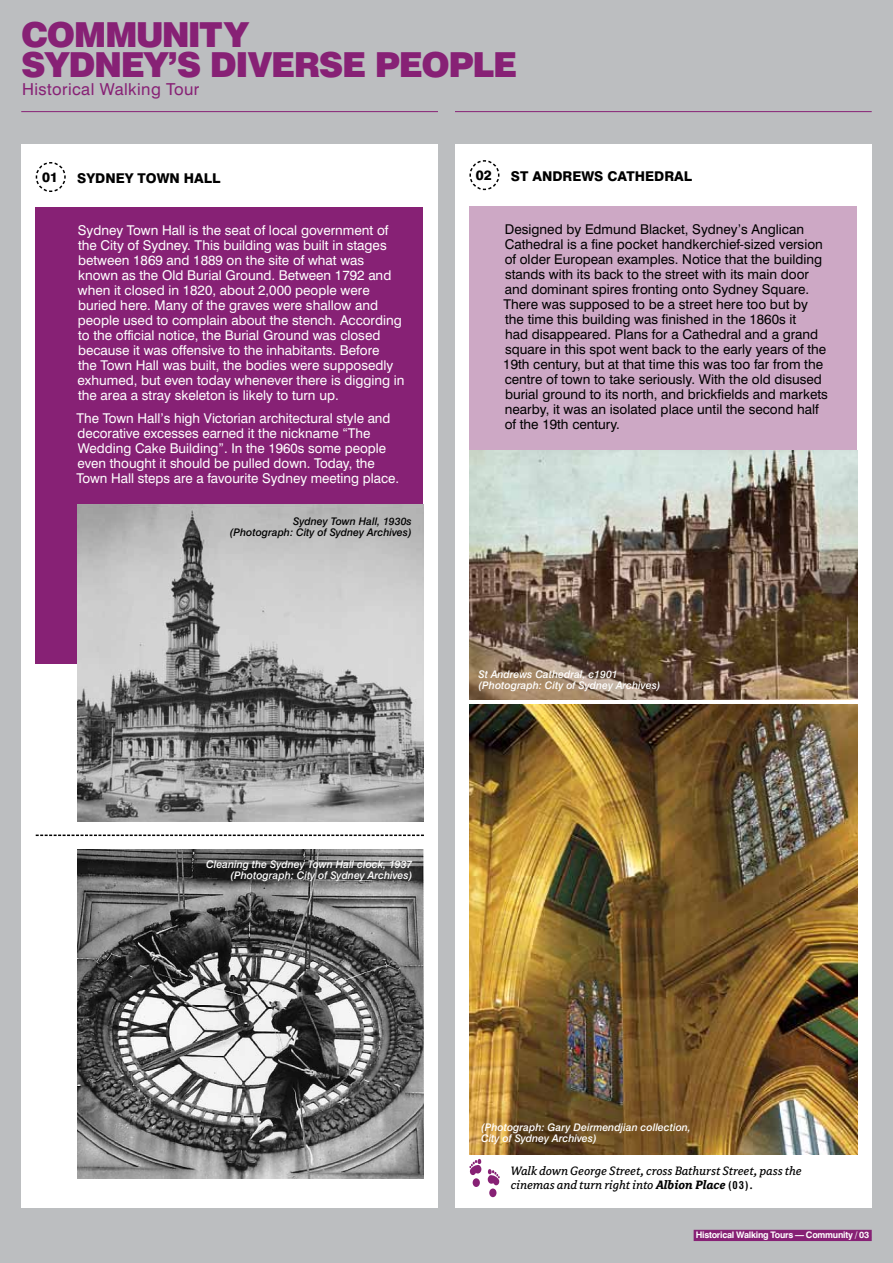
<style>
.page{position:relative;width:893px;height:1263px;background:#bcbec0}
.page>*{position:absolute;margin:0;border:0;box-sizing:border-box;transform-origin:0 0}
.t1{font:900 34.5px/30px "Swiss 721 BT";letter-spacing:-.04em;color:#872175}
.t2{font:16.5px "Swiss 721 BT";letter-spacing:.025em;color:#872175}
.t3{font:13.5px/15px "Swiss 721 BT";color:#fff}
.t4{font:13.5px/15px "Swiss 721 BT";color:#000}
.t5{font:italic 13.5px/14.2px "Avance";color:#000}
.t6{font:800 13.5px "Swiss 721 BT";color:#000}
.t7{font:italic 500 10.5px/11.2px "Swiss 721 BT";color:#fff}
.t8{font:italic 500 10.5px/11.2px "Swiss 721 BT";color:#000;text-align:right}
.t9{font:700 9px "Swiss 721 BT";letter-spacing:-.025em;color:#fff}
.s1{font-weight:700}
.s2{font-family:"Swiss 721 BT";font-weight:700;font-style:normal;font-stretch:condensed;font-size:10.5px}
.s3{color:#872175}
</style>
<div class="page">
<hr style="left:21px;top:111px;width:417px;height:1px;background:#872175">
<hr style="left:455px;top:111px;width:417px;height:1px;background:#872175">
<div style="left:21px;top:145px;width:417px;height:1063px;background:#fff"></div>
<div style="left:455px;top:145px;width:417px;height:1063px;background:#fff"></div>
<svg style="left:36px;top:834px;width:388px;height:2px"></svg>
<div style="left:694px;top:1230px;width:178px;height:11px;background:#872175"></div>
<div style="left:36px;top:207px;width:387px;height:456px;background:#872175"></div>
<img style="left:78px;top:504px;width:345px;height:317px">
<svg style="left:35px;top:162px;width:31px;height:30px"></svg>
<img style="left:78px;top:849px;width:345px;height:329px">
<div style="left:469px;top:207px;width:388px;height:244px;background:#cda8c5"></div>
<svg style="left:469px;top:160px;width:31px;height:31px"></svg>
<img style="left:469px;top:450px;width:388px;height:249px">
<img style="left:469px;top:705px;width:388px;height:449px">
<div style="left:473px;top:1178px;width:7px;height:9px;background:#872175;border-radius:50%"></div>
<svg style="left:469px;top:1159px;width:12px;height:16px"></svg>
<div style="left:489px;top:1188px;width:7px;height:9px;background:#872175;border-radius:50%"></div>
<svg style="left:488px;top:1169px;width:12px;height:16px"></svg>
<h1 class="t1" style="left:21px;top:20px;width:494px">COMMUNITY<br>SYDNEY’S DIVERSE PEOPLE</h1>
<p class="t2" style="left:22px;top:79px;width:179px">Historical Walking Tour</p>
<p class="t6" style="left:42px;top:169px;width:17px">01</p>
<p class="t6" style="left:77px;top:169px;width:20px">SYDNEY</p>
<p class="t6" style="left:138px;top:169px;width:75px">TOWN HALL</p>
<p class="t3" style="left:78px;top:222px;width:328px">Sydney Town Hall is the seat of local government of the City of Sydney. This building was built in stages between 1869 and 1889 on the site of what was known as the Old Burial Ground. Between 1792 and when it closed in 1820, about 2,000 people were buried here. Many of the graves were shallow and people used to complain about the stench. According to the official notice, the Burial Ground was closed because it was offensive to the inhabitants. Before<br>the Town Hall was built, the bodies were supposedly exhumed, but even today whenever there is digging in the area a stray skeleton is likely to turn up.</p>
<p class="t3" style="left:76px;top:411px;width:324px">The Town Hall’s high Victorian architectural style and decorative excesses earned it the nickname “The Wedding Cake Building”. In the 1960s some people even thought it should be pulled down. Today, the Town Hall steps are a favourite Sydney meeting place.</p>
<p class="t8" style="left:230px;top:515px;width:183px">Sydney Town Hall, 1930s (Photograph: City of Sydney Archives)</p>
<p class="t6" style="left:476px;top:167px;width:17px">02</p>
<p class="t6" style="left:511px;top:168px;width:33px">ST AND</p>
<p class="t6" style="left:562px;top:168px;width:75px">REWS CATHED</p>
<p class="t6" style="left:664px;top:168px;width:25px">RAL</p>
<p class="t4" style="left:503px;top:222px;width:326px">Designed by Edmund Blacket, Sydney’s Anglican Cathedral is a fine pocket handkerchief-sized version of older European examples. Notice that the building stands with its back to the street with its main door and dominant spires fronting onto Sydney Square.<br>There was supposed to be a street here too but by the time this building was finished in the 1860s it<br>had disappeared. Plans for a Cathedral and a grand square in this spot went back to the early years of the 19th century, but at that time this was too far from the centre of town to take seriously. With the old disused burial ground to its north, and brickfields and markets nearby, it was an isolated place until the second half of the 19th century.</p>
<p class="t7" style="left:479px;top:668px;width:183px">St Andrews Cathedral, c1901 (Photograph: City of Sydney Archives)</p>
<p class="t7" style="left:206px;top:858px;width:208px;text-align:right">Cleaning the Sydney Town Hall clock, 1937 (Photograph: City of Sydney Archives)</p>
<p class="t7" style="left:481px;top:1121px;width:211px">(Photograph: Gary Deirmendjian collection,<br>City of Sydney Archives)</p>
<p class="t5" style="left:511px;top:1164px;width:292px">Walk down George Street, cross Bathurst Street, pass the cinemas and turn right into <span class="s1">Albion Place</span> <span class="s2">(03)</span>.</p>
<p class="t9" style="left:696px;top:1230px;width:177px">Historical Walking Tours — Community / 03<span class="s3">.</span></p>
</div>
